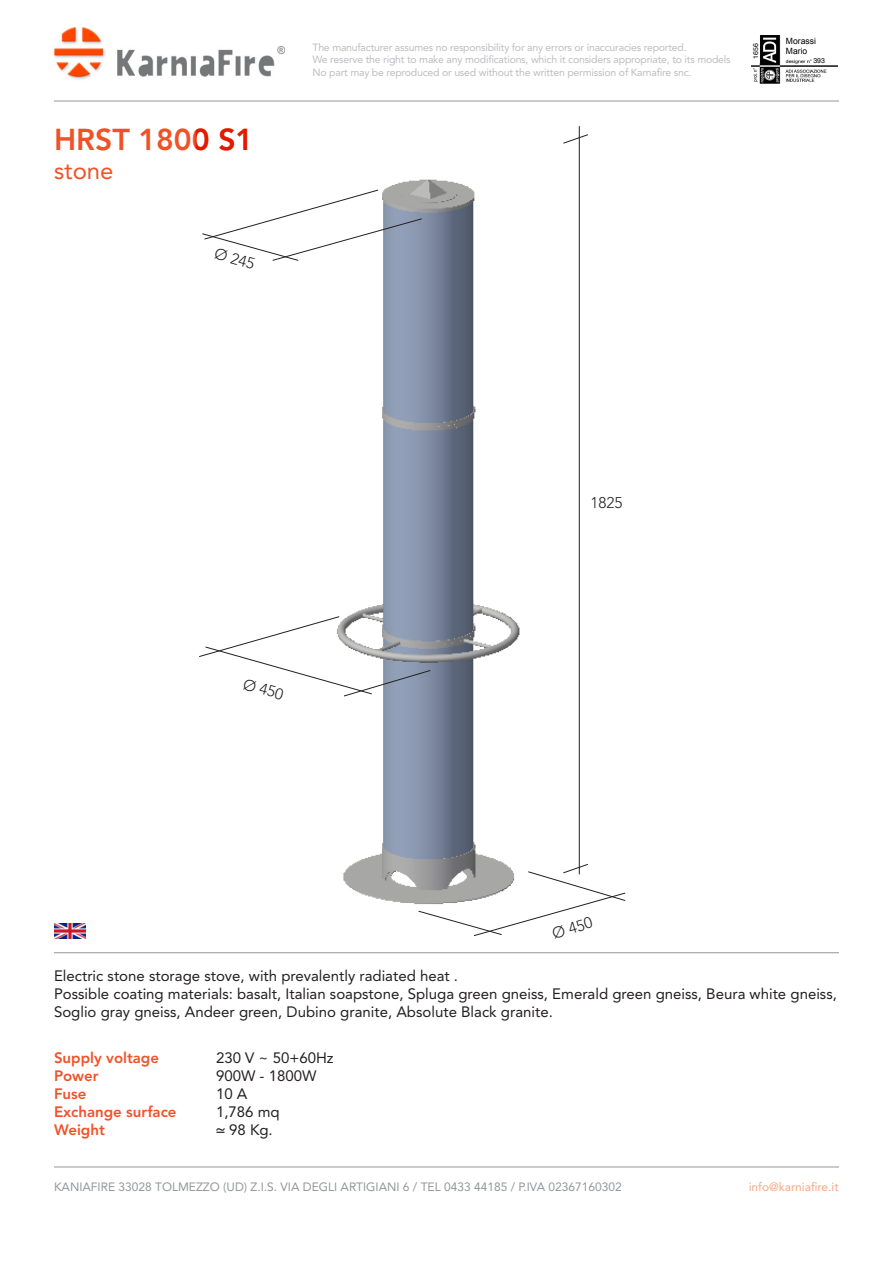
<style>
.page{position:relative;width:893px;height:1263px;background:#fff}
.page>*{position:absolute;margin:0;border:0;box-sizing:border-box;transform-origin:0 0}
.t1{font:800 30px "Avenir";color:#f05228}
.t2{font:24px "Avenir";color:#f05228}
.t3{font:300 15.45px "Avenir";color:#231f20}
.t4{font:15px/18px "Avenir";color:#231f20}
.t5{font:800 15px "Avenir";color:#f05228}
.t6{font:12px "Avenir";color:#939598}
.t7{font:12px "Avenir";color:#f8a682}
.t8{font:10.5px "Avenir";letter-spacing:-.02em;color:#bcbdc0}
.t9{font:8.55px/10.1px "Arial";color:#000}
.t10{font:6.9px "Helvetica";letter-spacing:.005em;color:#000}
.s1{font-family:"Monaco"}
</style>
<div class="page">
<img style="left:54px;top:28px;width:231px;height:52px">
<hr style="left:54px;top:1167px;width:785px;height:1px;background:#939598">
<hr style="left:54px;top:101px;width:785px;height:1px;background:#939598">
<hr style="left:54px;top:952px;width:785px;height:1px;background:#939598">
<img style="left:54px;top:923px;width:31px;height:16px">
<img style="left:343px;top:126px;width:236px;height:778px">
<svg style="left:202px;top:189px;width:221px;height:72px"></svg>
<svg style="left:199px;top:616px;width:232px;height:81px"></svg>
<svg style="left:418px;top:863px;width:208px;height:73px"></svg>
<svg style="left:562px;top:134px;width:26px;height:10px"></svg>
<hr style="left:579px;top:126px;width:1px;height:748px;background:#231f20">
<img style="left:751px;top:35px;width:86px;height:48px">
<div style="left:812px;top:58px;width:23px;height:6px;background:#fff"></div>
<svg style="left:752px;top:35px;width:8px;height:28px"></svg>
<div style="left:783px;top:38px;width:52px;height:18px;background:#fff"></div>
<p class="t1" style="left:54px;top:122px;width:201px">HRST 1800 S1</p>
<p class="t2" style="left:54px;top:157px;width:61px">stone</p>
<p class="t3" style="left:217px;top:244px;width:43px;rotate:16deg">Ø 245</p>
<p class="t8" style="left:313px;top:41px;width:376px">The manufacturer assumes no responsibility for any errors or inaccuracies reported.</p>
<p class="t8" style="left:313px;top:54px;width:420px">We reserve the right to make any modifications, which it considers appropriate, to its models</p>
<p class="t8" style="left:313px;top:66px;width:380px">No part may be reproduced or used without the written permission of Karnafire snc.</p>
<p class="t10" style="left:753px;top:59px;width:17px;rotate:-90deg">1656</p>
<p class="t9" style="left:786px;top:36px;width:32px">Morassi<br>Mario</p>
<p class="t10" style="left:813px;top:58px;width:13px">393</p>
<p class="t3" style="left:246px;top:675px;width:43px;rotate:16deg">Ø 450</p>
<p class="t3" style="left:590px;top:493px;width:34px">1825</p>
<p class="t3" style="left:550px;top:925px;width:43px;rotate:-17deg">Ø 450</p>
<p class="t4" style="left:54px;top:967px;width:406px">Electric stone storage stove, with prevalently radiated heat .</p>
<p class="t4" style="left:54px;top:985px;width:784px">Possible coating materials: basalt, Italian soapstone, Spluga green gneiss, Emerald green gneiss, Beura white gneiss,<br>Soglio gray gneiss, Andeer green, Dubino granite, Absolute Black granite.</p>
<p class="t5" style="left:54px;top:1049px;width:107px">Supply voltage</p>
<p class="t4" style="left:216px;top:1049px;width:119px">230 V ~ 50+60Hz</p>
<p class="t5" style="left:54px;top:1067px;width:46px">Power</p>
<p class="t4" style="left:216px;top:1067px;width:102px">900W - 1800W</p>
<p class="t5" style="left:54px;top:1085px;width:34px">Fuse</p>
<p class="t4" style="left:216px;top:1085px;width:33px">10 A</p>
<p class="t5" style="left:54px;top:1103px;width:124px">Exchange surface</p>
<p class="t4" style="left:216px;top:1103px;width:65px">1,786 mq</p>
<p class="t5" style="left:54px;top:1121px;width:52px">Weight</p>
<p class="t4" style="left:216px;top:1121px;width:58px"><span class="s1">≃</span> 98 Kg.</p>
<p class="t6" style="left:54px;top:1180px;width:569px">KANIAFIRE 33028 TOLMEZZO (UD) Z.I.S. VIA DEGLI ARTIGIANI 6 / TEL 0433 44185 / P.IVA 02367160302</p>
<p class="t7" style="left:749px;top:1180px;width:91px">info@karniafire.it</p>
</div>
